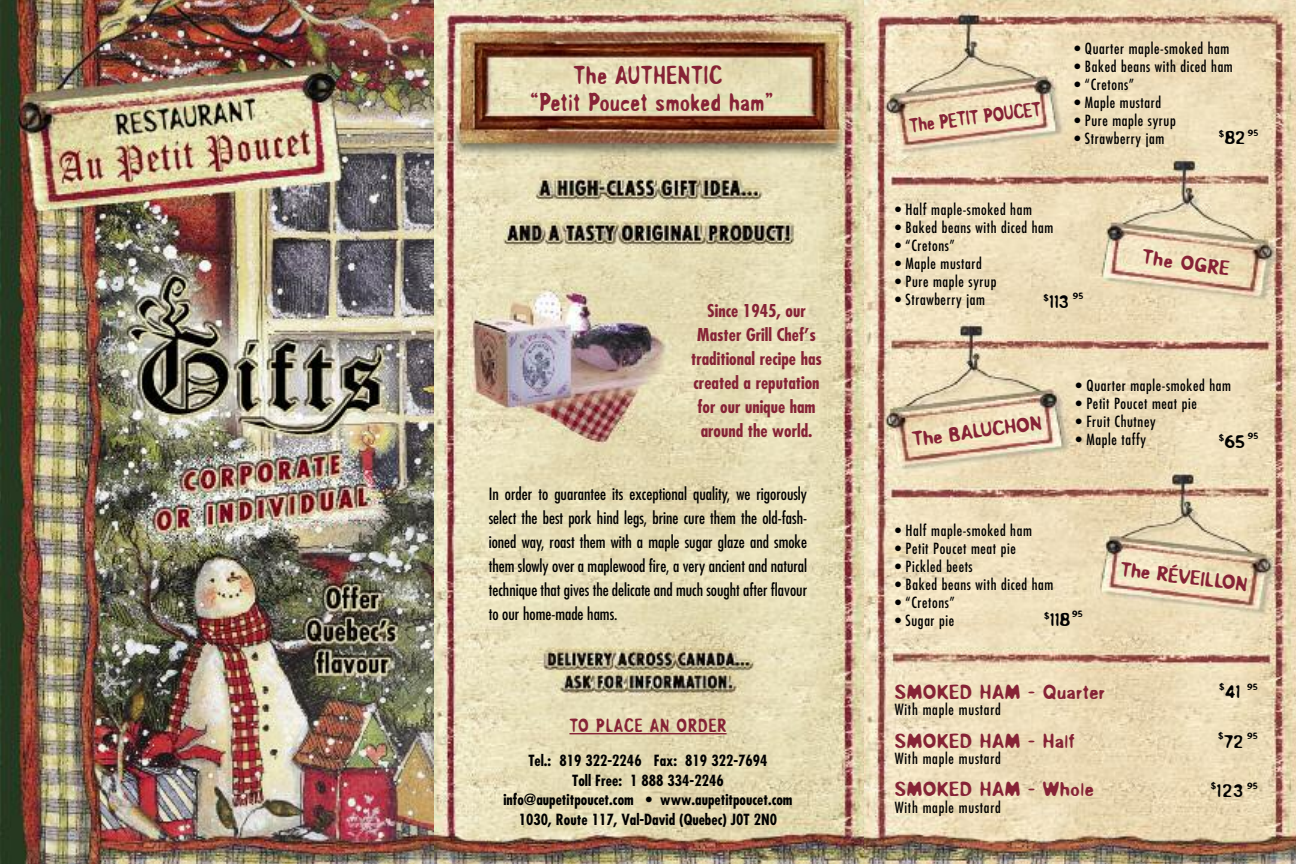
<style>
.page{position:relative;width:1296px;height:864px;background:#fff}
.page>*{position:absolute;margin:0;border:0;box-sizing:border-box;transform-origin:0 0}
.t1{font:28.5px/27px "Overprint ICG Heavy";letter-spacing:.025em;color:#862336;text-align:center}
.t2{font:22.5px "Overprint ICG Heavy";letter-spacing:.02em;color:#862336;scale:1.2 1}
.t3{font:22.5px "Overprint ICG Heavy";letter-spacing:.02em;color:#862336}
.t4{font:21px "Overprint ICG Heavy";letter-spacing:.045em;color:#862336}
.t5{font:700 condensed 17.25px/24px "Futura";color:#862336;text-align:center}
.t6{font:condensed 16.5px/24px "Futura";color:#000;text-align:justify}
.t7{font:condensed 15px "Futura";letter-spacing:.04em;color:#000}
.t8{font:700 condensed 15px/19.5px "Futura";color:#000;text-align:center}
.t9{font:10.5px "Overprint ICG Heavy";letter-spacing:-.01em;color:#000;scale:1.2 1}
.s1{font-size:21px}
</style>
<div class="page">
<img style="left:433px;top:0;width:431px;height:864px">
<svg style="left:864px;top:0;width:432px;height:864px;background:#e1ceae"></svg>
<img style="left:0;top:0;width:433px;height:864px">
<hr style="left:569px;top:733px;width:158px;height:1px;background:#862336">
<h1 class="t1" style="left:531px;top:62px;width:244px">The AUTHENTIC<br>“Petit Poucet smoked ham”</h1>
<p class="t5" style="left:691px;top:300px;width:132px">Since 1945, our<br>Master Grill Chef’s traditional recipe has created a reputation for our unique ham around the world.</p>
<p class="t6" style="left:489px;top:483px;width:320px">In order to guarantee its exceptional quality, we rigorously select the best pork hind legs, brine cure them the old-fash&shy;ioned way, roast them with a maple sugar glaze and smoke them slowly over a maplewood fire, a very ancient and natural technique that gives the delicate and much sought after flavour to our home-made hams.</p>
<h3 class="t4" style="left:569px;top:715px;width:159px">TO PLACE AN ORdER</h3>
<p class="t8" style="left:503px;top:752px;width:291px">Tel.: 819 322-2246 Fax: 819 322-7694<br>Toll Free: 1 888 334-2246<br>info@aupetitpoucet.com • www.aupetitpoucet.com 1030, Route 117, Val-David (Quebec) J0T 2N0</p>
<h2 class="t3" style="left:908px;top:114px;width:134px;rotate:-7deg">The PETIT POUCET</h2>
<p class="t7" style="left:1074px;top:42px;width:157px">• Quarter maple-smoked ham</p>
<p class="t7" style="left:1074px;top:60px;width:160px">• Baked beans with diced ham</p>
<p class="t7" style="left:1074px;top:78px;width:61px">• “Cretons”</p>
<p class="t7" style="left:1074px;top:96px;width:88px">• Maple mustard</p>
<p class="t7" style="left:1074px;top:114px;width:103px">• Pure maple syrup</p>
<p class="t7" style="left:1074px;top:132px;width:91px">• Strawberry jam</p>
<p class="t9" style="left:1219px;top:127px;width:35px">$<span class="s1">82</span> 95</p>
<p class="t7" style="left:895px;top:202px;width:138px">• Half maple-smoked ham</p>
<p class="t7" style="left:895px;top:220px;width:160px">• Baked beans with diced ham</p>
<p class="t7" style="left:895px;top:238px;width:61px">• “Cretons”</p>
<p class="t7" style="left:895px;top:256px;width:88px">• Maple mustard</p>
<p class="t7" style="left:895px;top:274px;width:103px">• Pure maple syrup</p>
<p class="t7" style="left:895px;top:292px;width:91px">• Strawberry jam</p>
<p class="t9" style="left:1044px;top:291px;width:35px">$<span class="s1">113</span> 95</p>
<h2 class="t2" style="left:1144px;top:245px;width:75px;rotate:8deg">The OGRE</h2>
<h2 class="t2" style="left:911px;top:428px;width:110px;rotate:-7deg">The BALUCHON</h2>
<p class="t7" style="left:1076px;top:379px;width:157px">• Quarter maple-smoked ham</p>
<p class="t7" style="left:1076px;top:397px;width:122px">• Petit Poucet meat pie</p>
<p class="t7" style="left:1076px;top:415px;width:81px">• Fruit Chutney</p>
<p class="t7" style="left:1076px;top:433px;width:72px">• Maple taffy</p>
<p class="t9" style="left:1219px;top:431px;width:35px">$<span class="s1">65</span> 95</p>
<p class="t7" style="left:895px;top:524px;width:138px">• Half maple-smoked ham</p>
<p class="t7" style="left:895px;top:542px;width:122px">• Petit Poucet meat pie</p>
<p class="t7" style="left:895px;top:560px;width:79px">• Pickled beets</p>
<p class="t7" style="left:895px;top:578px;width:160px">• Baked beans with diced ham</p>
<p class="t7" style="left:895px;top:596px;width:61px">• “Cretons”</p>
<p class="t7" style="left:895px;top:614px;width:61px">• Sugar pie</p>
<p class="t9" style="left:1044px;top:609px;width:34px">$<span class="s1">118</span>95</p>
<h2 class="t2" style="left:1122px;top:558px;width:108px;rotate:7deg">The RÉVEILLON</h2>
<h2 class="t2" style="left:895px;top:680px;width:177px">SmOKEd HAm - Quarter</h2>
<p class="t7" style="left:895px;top:703px;width:107px">With maple mustard</p>
<h2 class="t2" style="left:895px;top:729px;width:151px">SmOKEd HAm - Half</h2>
<p class="t7" style="left:895px;top:752px;width:107px">With maple mustard</p>
<h2 class="t2" style="left:895px;top:778px;width:167px">SmOKEd HAm - Whole</h2>
<p class="t7" style="left:895px;top:800px;width:107px">With maple mustard</p>
<p class="t9" style="left:1219px;top:681px;width:34px">$<span class="s1">41</span> 95</p>
<p class="t9" style="left:1218px;top:731px;width:34px">$<span class="s1">72</span> 95</p>
<p class="t9" style="left:1211px;top:780px;width:41px">$<span class="s1">123</span> 95</p>
</div>
